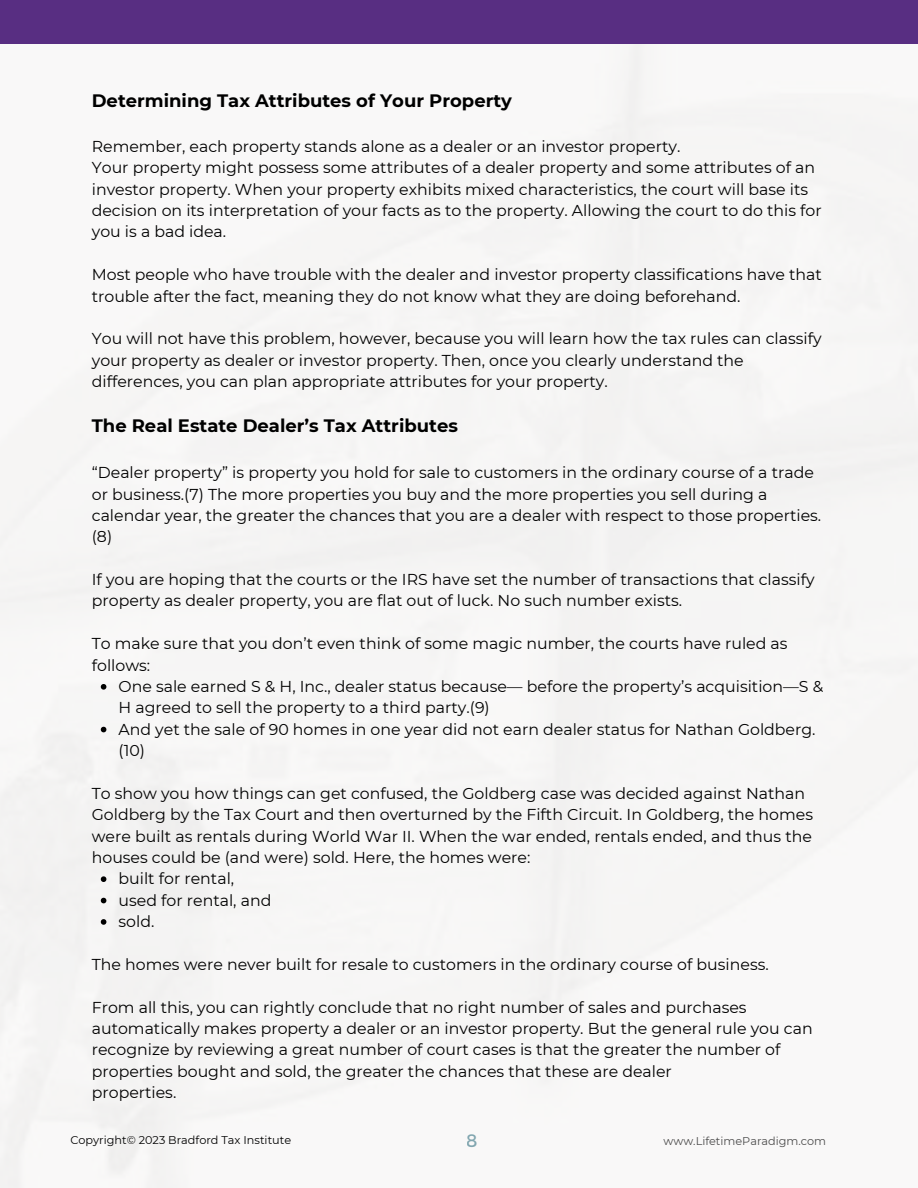
<style>
.page{position:relative;width:918px;height:1188px;background:#fff}
.page>*{position:absolute;margin:0;border:0;box-sizing:border-box;transform-origin:0 0}
.t1{font:700 18px "Montserrat";color:#000}
.t2{font:18px "Montserrat";color:#4d8290}
.t3{font:15.75px/21.3px "Montserrat";color:#000}
.t4{font:11.25px "Montserrat";color:#000}
</style>
<div class="page">
<svg style="left:101px;top:684px;width:5px;height:6px"></svg>
<svg style="left:101px;top:727px;width:5px;height:5px"></svg>
<svg style="left:101px;top:876px;width:5px;height:6px"></svg>
<svg style="left:101px;top:898px;width:5px;height:5px"></svg>
<svg style="left:101px;top:919px;width:5px;height:6px"></svg>
<div style="left:0;top:0;width:918px;height:44px;background:#582e82"></div>
<h1 class="t1" style="left:92px;top:89px;width:422px">Determining Tax Attributes of Your Property</h1>
<h2 class="t3" style="left:92px;top:136px;width:732px">Remember, each property stands alone as a dealer or an investor property.<br>Your property might possess some attributes of a dealer property and some attributes of an investor property. When your property exhibits mixed characteristics, the court will base its decision on its interpretation of your facts as to the property. Allowing the court to do this for you is a bad idea.</h2>
<h2 class="t3" style="left:92px;top:264px;width:731px">Most people who have trouble with the dealer and investor property classifications have that trouble after the fact, meaning they do not know what they are doing beforehand.</h2>
<h2 class="t3" style="left:92px;top:328px;width:731px">You will not have this problem, however, because you will learn how the tax rules can classify your property as dealer or investor property. Then, once you clearly understand the differences, you can plan appropriate attributes for your property.</h2>
<h1 class="t1" style="left:92px;top:415px;width:368px">The Real Estate Dealer’s Tax Attributes</h1>
<h2 class="t3" style="left:92px;top:462px;width:731px">“Dealer property” is property you hold for sale to customers in the ordinary course of a trade or business.(7) The more properties you buy and the more properties you sell during a calendar year, the greater the chances that you are a dealer with respect to those properties. (8)</h2>
<h2 class="t3" style="left:92px;top:569px;width:724px">If you are hoping that the courts or the IRS have set the number of transactions that classify property as dealer property, you are flat out of luck. No such number exists.</h2>
<h2 class="t3" style="left:92px;top:633px;width:697px">To make sure that you don’t even think of some magic number, the courts have ruled as follows:</h2>
<h2 class="t3" style="left:119px;top:676px;width:706px">One sale earned S &amp; H, Inc., dealer status because— before the property’s acquisition—S &amp;<br>H agreed to sell the property to a third party.(9)</h2>
<h2 class="t3" style="left:119px;top:718px;width:699px">And yet the sale of 90 homes in one year did not earn dealer status for Nathan Goldberg. (10)</h2>
<h2 class="t3" style="left:92px;top:782px;width:723px">To show you how things can get confused, the Goldberg case was decided against Nathan Goldberg by the Tax Court and then overturned by the Fifth Circuit. In Goldberg, the homes were built as rentals during World War II. When the war ended, rentals ended, and thus the houses could be (and were) sold. Here, the homes were:</h2>
<h2 class="t3" style="left:119px;top:868px;width:117px">built for rental,</h2>
<h2 class="t3" style="left:119px;top:889px;width:154px">used for rental, and</h2>
<h2 class="t3" style="left:119px;top:911px;width:37px">sold.</h2>
<h2 class="t3" style="left:92px;top:953px;width:678px">The homes were never built for resale to customers in the ordinary course of business.</h2>
<h2 class="t3" style="left:92px;top:996px;width:722px">From all this, you can rightly conclude that no right number of sales and purchases automatically makes property a dealer or an investor property. But the general rule you can recognize by reviewing a great number of court cases is that the greater the number of properties bought and sold, the greater the chances that these are dealer<br>properties.</h2>
<p class="t4" style="left:70px;top:1134px;width:222px">Copyright© 2023 Bradford Tax Institute</p>
<p class="t2" style="left:467px;top:1129px;width:13px">8</p>
<p class="t4" style="left:664px;top:1134px;width:164px">www.LifetimeParadigm.com</p>
</div>
